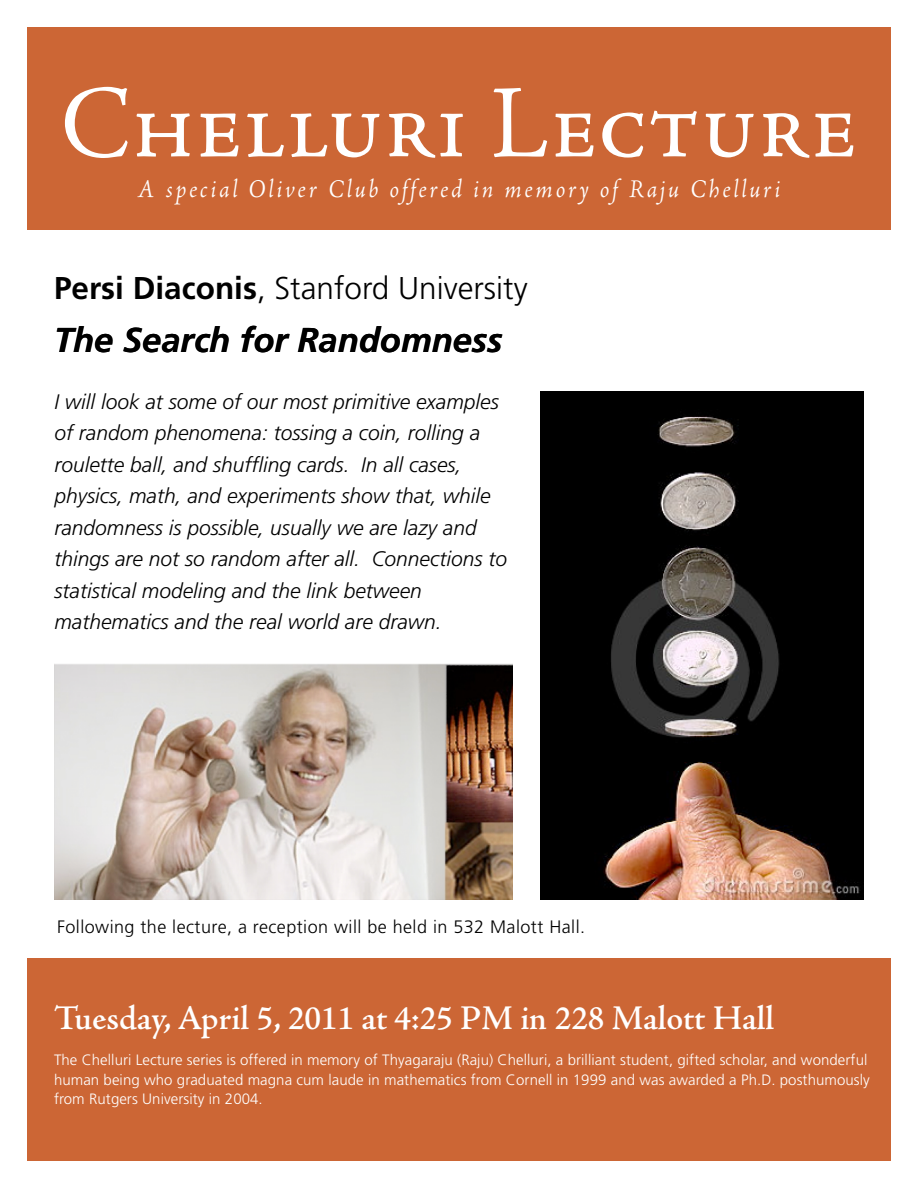
<style>
.page{position:relative;width:918px;height:1188px;background:#fff}
.page>*{position:absolute;margin:0;border:0;box-sizing:border-box;transform-origin:0 0}
.t1{font:108px "Adobe Jenson Regular SC";color:#fff}
.t2{font:600 36px "Adobe Jenson";color:#fff}
.t3{font:italic 700 34.5px "Frutiger LT Std";color:#000}
.t4{font:300 31.5px "Frutiger LT Std";color:#000}
.t5{font:italic 27px "Adobe Jenson";letter-spacing:.1em;color:#fff}
.t6{font:italic 300 21px/31.5px "Frutiger LT Std";color:#000}
.t7{font:300 18px "Frutiger LT Std";letter-spacing:.025em;color:#000}
.t8{font:300 15px/19.5px "Frutiger LT Std";letter-spacing:.005em;color:#fff}
.s1{font-weight:700}
</style>
<div class="page">
<div style="left:27px;top:958px;width:864px;height:203px;background:#cc6635"></div>
<div style="left:27px;top:27px;width:864px;height:203px;background:#cc6635"></div>
<img style="left:540px;top:392px;width:324px;height:508px">
<img style="left:54px;top:664px;width:459px;height:236px">
<h1 class="t1" style="left:60px;top:68px;width:799px">Chelluri Lecture</h1>
<p class="t5" style="left:138px;top:176px;width:644px">A special Oliver Club offered in memory of Raju Chelluri</p>
<h3 class="t4" style="left:54px;top:271px;width:475px"><span class="s1">Persi Diaconis</span>, Stanford University</h3>
<h3 class="t3" style="left:54px;top:320px;width:450px">The Search for Randomness</h3>
<p class="t6" style="left:54px;top:386px;width:454px">I will look at some of our most primitive examples of random phenomena: tossing a coin, rolling a roulette ball, and shuffling cards. In all cases, physics, math, and experiments show that, while randomness is possible, usually we are lazy and things are not so random after all. Connections to statistical modeling and the link between mathematics and the real world are drawn.</p>
<p class="t7" style="left:57px;top:917px;width:530px">Following the lecture, a reception will be held in 532 Malott Hall.</p>
<h2 class="t2" style="left:54px;top:999px;width:722px">Tuesday, April 5, 2011 at 4:25 PM in 228 Malott Hall</h2>
<p class="t8" style="left:54px;top:1051px;width:817px">The Chelluri Lecture series is offered in memory of Thyagaraju (Raju) Chelluri, a brilliant student, gifted scholar, and wonderful human being who graduated magna cum laude in mathematics from Cornell in 1999 and was awarded a Ph.D. posthumously from Rutgers University in 2004.</p>
</div>
